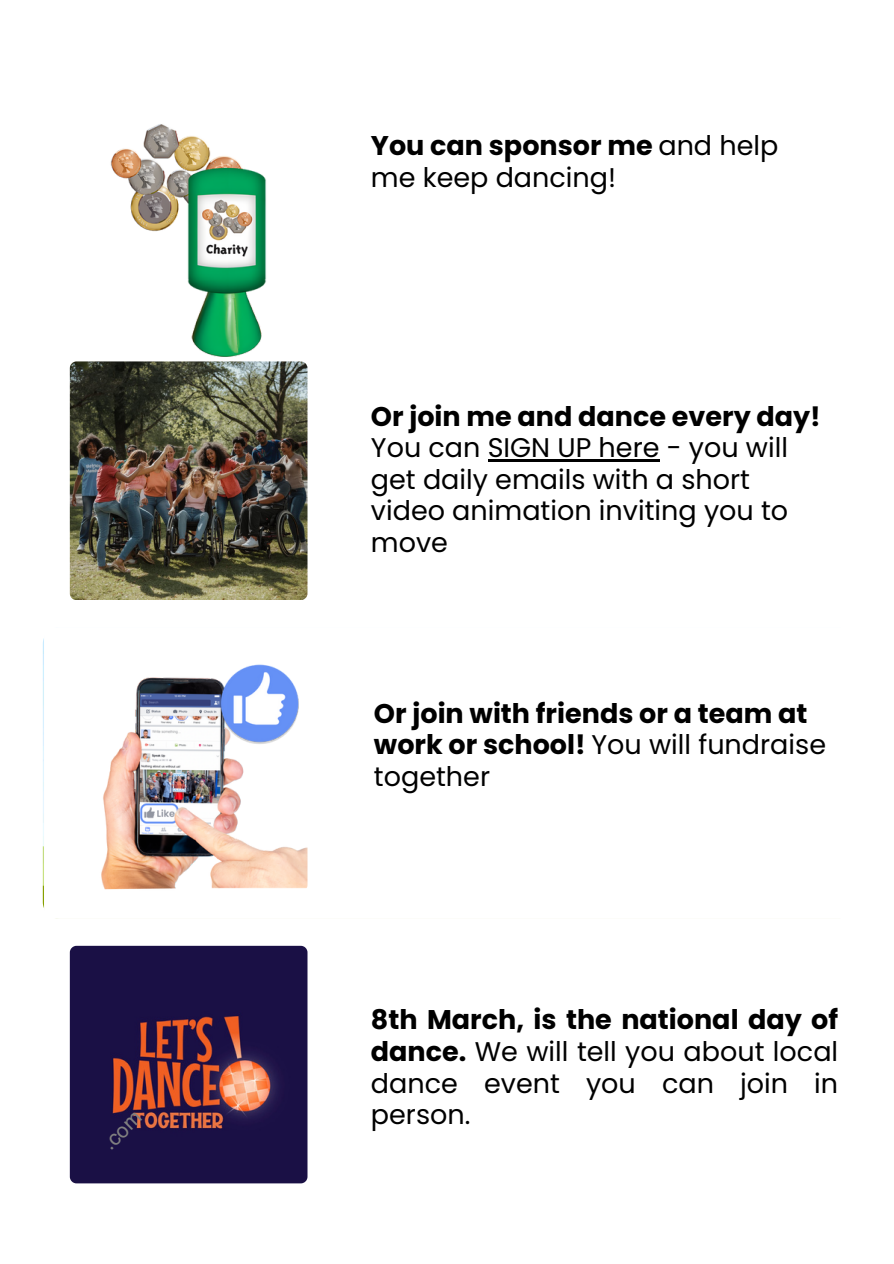
<style>
.page{position:relative;width:894px;height:1264px;background:#fff}
.page>*{position:absolute;margin:0;border:0;box-sizing:border-box;transform-origin:0 0}
.t1{font:27px/31.5px "Poppins";color:#000}
.t2{font:700 27px/31.5px "Poppins";color:#000}
.t3{font:21px "Helvetica LT Pro";color:#808080}
.s1{font-weight:700}
.s2{font-weight:400}
</style>
<div class="page">
<img style="left:70px;top:361px;width:237px;height:239px">
<img style="left:70px;top:945px;width:237px;height:238px">
<hr style="left:487px;top:459px;width:172px;height:3px;background:#000">
<img style="left:101px;top:664px;width:206px;height:226px">
<img style="left:110px;top:124px;width:157px;height:233px">
<p class="t3" style="left:100px;top:1140px;width:47px;rotate:-45deg">.com</p>
<p class="t1" style="left:371px;top:130px;width:409px"><span class="s1">You can sponsor me</span> and help me keep dancing!</p>
<p class="t2" style="left:371px;top:400px;width:451px">Or join me and dance every day!</p>
<p class="t1" style="left:371px;top:432px;width:418px">You can SIGN UP here - you will get daily emails with a short video animation inviting you to move</p>
<p class="t2" style="left:374px;top:697px;width:453px">Or join with friends or a team at work or school! <span class="s2">You will fundraise together</span></p>
<p class="t1" style="left:371px;top:1004px;width:468px;text-align:justify"><span class="s1">8th March, is the national day of dance.</span> We will tell you about local dance event you can join in person.</p>
</div>
